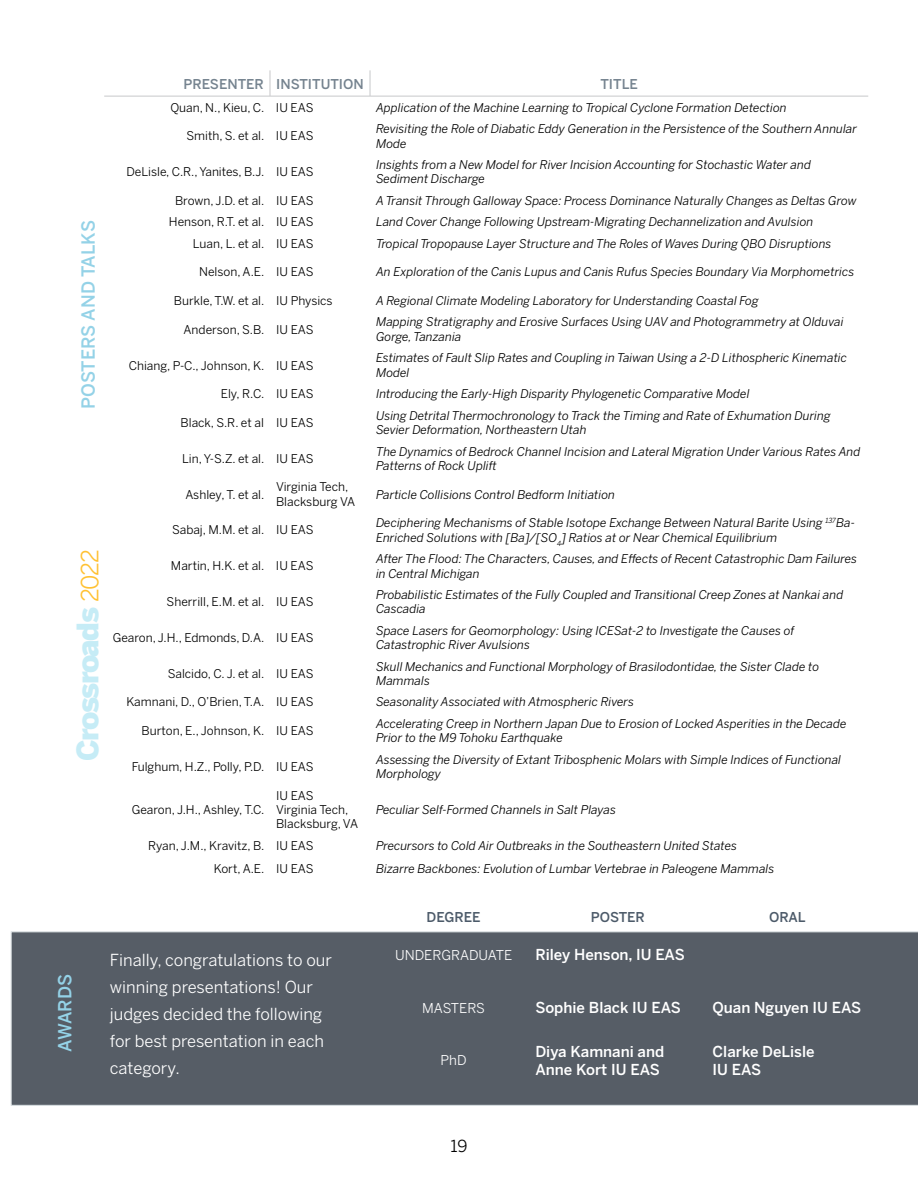
<style>
.page{position:relative;width:918px;height:1188px;background:#fff}
.page>*{position:absolute;margin:0;border:0;box-sizing:border-box;transform-origin:0 0}
.t1{font:900 29.4px "Benton Sans";letter-spacing:-.06em;color:#c6ecf6}
.t2{font:500 18px "Benton Sans";color:#94d2e7}
.t3{font:16.5px/27px "Benton Sans";color:#fff}
.t4{font:16.5px "Benton Sans";color:#000}
.t5{font:500 15px/18px "Benton Sans";color:#fff}
.t6{font:500 13.5px "Benton Sans";color:#75838f}
.t7{font:13.5px "Benton Sans";color:#fff}
.t8{font:500 13.5px "Benton Sans";color:#4c5a69}
.t9{font:italic 12px/14.4px "Benton Sans";color:#000}
.t10{font:12px/14.4px "Benton Sans";color:#000}
.s1{font-weight:400;font-size:23.55px;color:#ffc132}
</style>
<div class="page">
<div style="left:11px;top:932px;width:907px;height:174px;background:#565d66"></div>
<svg style="left:270px;top:70px;width:1px;height:26px"></svg>
<svg style="left:370px;top:70px;width:1px;height:26px"></svg>
<hr style="left:104px;top:96px;width:166px;height:1px;background:#c7c8ca">
<hr style="left:270px;top:96px;width:100px;height:1px;background:#c7c8ca">
<hr style="left:370px;top:96px;width:498px;height:1px;background:#c7c8ca">
<h2 class="t2" style="left:77px;top:409px;width:190px;rotate:-90deg">POSTERS AND TALKS</h2>
<h1 class="t1" style="left:69px;top:761px;width:213px;rotate:-90deg">Crossroads <span class="s1">2022</span></h1>
<h2 class="t2" style="left:54px;top:1052px;width:79px;rotate:-90deg">AWARDS</h2>
<p class="t6" style="left:183px;top:75px;width:182px">PRESENTER INSTITUTION</p>
<p class="t6" style="left:600px;top:75px;width:39px">TITLE</p>
<p class="t10" style="left:170px;top:100px;width:145px">Quan, N., Kieu, C. IU EAS</p>
<p class="t9" style="left:376px;top:100px;width:412px">Application of the Machine Learning to Tropical Cyclone Formation Detection</p>
<p class="t10" style="left:186px;top:129px;width:129px">Smith, S. et al. IU EAS</p>
<p class="t9" style="left:376px;top:122px;width:483px">Revisiting the Role of Diabatic Eddy Generation in the Persistence of the Southern Annular<br>Mode</p>
<p class="t10" style="left:126px;top:165px;width:189px">DeLisle, C.R., Yanites, B.J. IU EAS</p>
<p class="t9" style="left:376px;top:157px;width:436px">Insights from a New Model for River Incision Accounting for Stochastic Water and<br>Sediment Discharge</p>
<p class="t10" style="left:175px;top:193px;width:140px">Brown, J.D. et al. IU EAS</p>
<p class="t9" style="left:376px;top:193px;width:482px">A Transit Through Galloway Space: Process Dominance Naturally Changes as Deltas Grow</p>
<p class="t10" style="left:169px;top:215px;width:146px">Henson, R.T. et al. IU EAS</p>
<p class="t9" style="left:376px;top:215px;width:439px">Land Cover Change Following Upstream-Migrating Dechannelization and Avulsion</p>
<p class="t10" style="left:193px;top:236px;width:122px">Luan, L. et al. IU EAS</p>
<p class="t9" style="left:376px;top:236px;width:457px">Tropical Tropopause Layer Structure and The Roles of Waves During QBO Disruptions</p>
<p class="t10" style="left:199px;top:265px;width:116px">Nelson, A.E. IU EAS</p>
<p class="t9" style="left:376px;top:265px;width:480px">An Exploration of the Canis Lupus and Canis Rufus Species Boundary Via Morphometrics</p>
<p class="t10" style="left:174px;top:294px;width:160px">Burkle, T.W. et al. IU Physics</p>
<p class="t9" style="left:376px;top:294px;width:384px">A Regional Climate Modeling Laboratory for Understanding Coastal Fog</p>
<p class="t10" style="left:184px;top:322px;width:131px">Anderson, S.B. IU EAS</p>
<p class="t9" style="left:376px;top:315px;width:469px">Mapping Stratigraphy and Erosive Surfaces Using UAV and Photogrammetry at Olduvai<br>Gorge, Tanzania</p>
<p class="t10" style="left:129px;top:358px;width:186px">Chiang, P-C., Johnson, K. IU EAS</p>
<p class="t9" style="left:376px;top:351px;width:473px">Estimates of Fault Slip Rates and Coupling in Taiwan Using a 2-D Lithospheric Kinematic<br>Model</p>
<p class="t10" style="left:221px;top:387px;width:94px">Ely, R.C. IU EAS</p>
<p class="t9" style="left:376px;top:387px;width:375px">Introducing the Early-High Disparity Phylogenetic Comparative Model</p>
<p class="t10" style="left:181px;top:415px;width:134px">Black, S.R. et al IU EAS</p>
<p class="t9" style="left:376px;top:408px;width:456px">Using Detrital Thermochronology to Track the Timing and Rate of Exhumation During<br>Sevier Deformation, Northeastern Utah</p>
<p class="t10" style="left:182px;top:451px;width:133px">Lin, Y-S.Z. et al. IU EAS</p>
<p class="t9" style="left:376px;top:444px;width:486px">The Dynamics of Bedrock Channel Incision and Lateral Migration Under Various Rates And<br>Patterns of Rock Uplift</p>
<p class="t10" style="left:185px;top:487px;width:81px">Ashley, T. et al.</p>
<p class="t10" style="left:276px;top:480px;width:81px">Virginia Tech,<br>Blacksburg VA</p>
<p class="t9" style="left:376px;top:487px;width:241px">Particle Collisions Control Bedform Initiation</p>
<p class="t10" style="left:172px;top:523px;width:143px">Sabaj, M.M. et al. IU EAS</p>
<p class="t9" style="left:376px;top:516px;width:480px">Deciphering Mechanisms of Stable Isotope Exchange Between Natural Barite Using <sup>137</sup>Ba-<br>Enriched Solutions with [Ba]/[SO<sub>4</sub>] Ratios at or Near Chemical Equilibrium</p>
<p class="t10" style="left:171px;top:559px;width:144px">Martin, H.K. et al. IU EAS</p>
<p class="t9" style="left:376px;top:552px;width:483px">After The Flood: The Characters, Causes, and Effects of Recent Catastrophic Dam Failures in Central Michigan</p>
<p class="t10" style="left:167px;top:595px;width:148px">Sherrill, E.M. et al. IU EAS</p>
<p class="t9" style="left:376px;top:587px;width:469px">Probabilistic Estimates of the Fully Coupled and Transitional Creep Zones at Nankai and<br>Cascadia</p>
<p class="t10" style="left:113px;top:630px;width:202px">Gearon, J.H., Edmonds, D.A. IU EAS</p>
<p class="t9" style="left:376px;top:623px;width:420px">Space Lasers for Geomorphology: Using ICESat-2 to Investigate the Causes of<br>Catastrophic River Avulsions</p>
<p class="t10" style="left:168px;top:666px;width:147px">Salcido, C. J. et al. IU EAS</p>
<p class="t9" style="left:376px;top:659px;width:445px">Skull Mechanics and Functional Morphology of Brasilodontidae, the Sister Clade to<br>Mammals</p>
<p class="t10" style="left:126px;top:695px;width:189px">Kamnani, D., O’Brien, T.A. IU EAS</p>
<p class="t9" style="left:376px;top:695px;width:259px">Seasonality Associated with Atmospheric Rivers</p>
<p class="t10" style="left:142px;top:724px;width:174px">Burton, E., Johnson, K. IU EAS</p>
<p class="t9" style="left:376px;top:716px;width:472px">Accelerating Creep in Northern Japan Due to Erosion of Locked Asperities in the Decade<br>Prior to the M9 Tohoku Earthquake</p>
<p class="t10" style="left:132px;top:759px;width:183px">Fulghum, H.Z., Polly, P.D. IU EAS</p>
<p class="t9" style="left:376px;top:752px;width:467px">Assessing the Diversity of Extant Tribosphenic Molars with Simple Indices of Functional<br>Morphology</p>
<p class="t10" style="left:132px;top:803px;width:134px">Gearon, J.H., Ashley, T.C.</p>
<p class="t10" style="left:276px;top:788px;width:84px">IU EAS<br>Virginia Tech,<br>Blacksburg, VA</p>
<p class="t9" style="left:376px;top:803px;width:242px">Peculiar Self-Formed Channels in Salt Playas</p>
<p class="t10" style="left:148px;top:839px;width:167px">Ryan, J.M., Kravitz, B. IU EAS</p>
<p class="t9" style="left:376px;top:839px;width:362px">Precursors to Cold Air Outbreaks in the Southeastern United States</p>
<p class="t10" style="left:214px;top:861px;width:101px">Kort, A.E. IU EAS</p>
<p class="t9" style="left:376px;top:861px;width:400px">Bizarre Backbones: Evolution of Lumbar Vertebrae in Paleogene Mammals</p>
<p class="t8" style="left:427px;top:908px;width:55px">DEGREE</p>
<p class="t8" style="left:591px;top:908px;width:56px">POSTER</p>
<p class="t8" style="left:769px;top:908px;width:38px">ORAL</p>
<p class="t7" style="left:395px;top:947px;width:119px">UNDERGRADUATE</p>
<p class="t5" style="left:535px;top:946px;width:151px">Riley Henson, IU EAS</p>
<p class="t7" style="left:422px;top:1000px;width:64px">MASTERS</p>
<p class="t5" style="left:535px;top:999px;width:147px">Sophie Black IU EAS</p>
<p class="t5" style="left:713px;top:999px;width:150px">Quan Nguyen IU EAS</p>
<p class="t7" style="left:441px;top:1052px;width:28px">PhD</p>
<p class="t5" style="left:535px;top:1042px;width:130px">Diya Kamnani and<br>Anne Kort IU EAS</p>
<p class="t5" style="left:713px;top:1042px;width:104px">Clarke DeLisle<br>IU EAS</p>
<h3 class="t3" style="left:110px;top:946px;width:224px">Finally, congratulations to our winning presentations! Our judges decided the following for best presentation in each category.</h3>
<h3 class="t4" style="left:450px;top:1136px;width:19px">19</h3>
</div>
